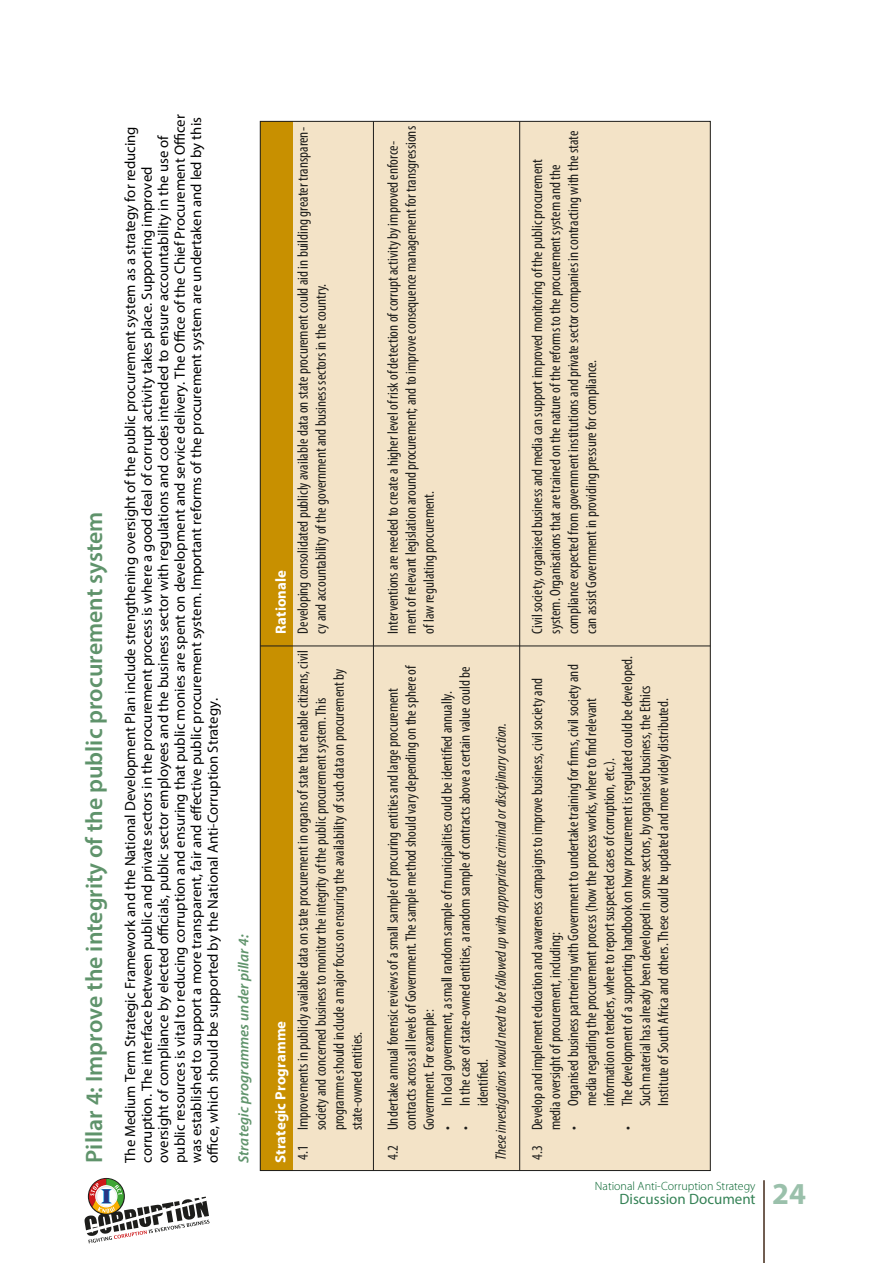
<style>
.page{position:relative;width:893px;height:1263px;background:#fff}
.page>*{position:absolute;margin:0;border:0;box-sizing:border-box;transform-origin:0 0}
.t1{font:600 23.7px "Myriad Pro";color:#5f936b}
.t2{font:condensed 15px/18px "Myriad Pro";color:#1d1d1b}
.t3{font:italic condensed 15px "Myriad Pro";color:#1d1d1b}
.t4{font:15px "Myriad Pro";color:rgb(0 98 43/.8)}
.t5{font:14.7px/16.5px "Myriad Pro";color:#000101}
.t6{font:italic 600 14.7px "Myriad Pro";letter-spacing:.01em;color:#5f936b}
.t7{font:700 14.7px "Myriad Pro";letter-spacing:.01em;color:#fff}
.t8{font:300 12px "Myriad Pro";color:#00622b}
.s1{font-weight:700;font-size:30.6px;color:rgb(0 98 43/.4)}
</style>
<div class="page">
<hr style="left:763px;top:1180px;width:2px;height:83px;background:#432919">
<svg style="left:84px;top:1178px;width:126px;height:65px"></svg>
<div style="left:260px;top:121px;width:33px;height:1049px;background:#c89000"></div>
<div style="left:293px;top:121px;width:417px;height:1049px;background:#f3e3c7"></div>
<hr style="left:260px;top:645px;width:450px;height:1px;background:#1d1d1b">
<hr style="left:373px;top:121px;width:1px;height:1049px;background:#1d1d1b">
<hr style="left:519px;top:121px;width:1px;height:1049px;background:#1d1d1b">
<p class="t1" style="left:79px;top:1163px;width:653px;rotate:-90deg">Pillar 4: Improve the integrity of the public procurement system</p>
<p class="t5" style="left:122px;top:1163px;width:1050px;rotate:-90deg">The Medium Term Strategic Framework and the National Development Plan include strengthening oversight of the public procurement system as a strategy for reducing corruption. The interface between public and private sectors in the procurement process is where a good deal of corrupt activity takes place. Supporting improved oversight of compliance by elected o cials, public sector employees and the business sector with regulations and codes intended to ensure accountability in the use of public resources is vital to reducing corruption and ensuring that public monies are spent on development and service delivery. The O ce of the Chief Procurement O cer was established to support a more transparent, fair and e ective public procurement system. Important reforms of the procurement system are undertaken and led by this o ce, which should be supported by the National Anti-Corruption Strategy.</p>
<p class="t6" style="left:234px;top:1163px;width:230px;rotate:-90deg">Strategic programmes under pillar 4:</p>
<p class="t7" style="left:271px;top:634px;width:65px;rotate:-90deg">Rationale</p>
<p class="t7" style="left:271px;top:1163px;width:144px;rotate:-90deg">Strategic Programme</p>
<p class="t2" style="left:294px;top:634px;width:508px;rotate:-90deg">Developing consolidated publicly available data on state procurement could aid in building greater transparen&shy;cy and accountability of the government and business sectors in the country.</p>
<p class="t2" style="left:384px;top:634px;width:509px;rotate:-90deg">Interventions are needed to create a higher level of risk of detection of corrupt activity by improved enforce&shy;ment of relevant legislation around procurement; and to improve consequence management for transgressions of law regulating procurement.</p>
<p class="t2" style="left:528px;top:634px;width:504px;rotate:-90deg">Civil society, organised business and media can support improved monitoring of the public procurement system. Organisations that are trained on the nature of the reforms to the procurement system and the compliance expected from government institutions and private sector companies in contracting with the state can assist Government in providing pressure for compliance.</p>
<p class="t2" style="left:294px;top:1130px;width:481px;text-indent:-30px;rotate:-90deg">4.1 Improvements in publicly available data on state procurement in organs of state that enable citizens, civil society and concerned business to monitor the integrity of the public procurement system. This programme should include a major focus on ensuring the availability of such data on procurement by state-owned entities.</p>
<p class="t2" style="left:384px;top:1130px;width:467px;text-indent:-30px;rotate:-90deg">4.2 Undertake annual forensic reviews of a small sample of procuring entities and large procurement contracts across all levels of Government. The sample method should vary depending on the sphere of<br>Government. For example:</p>
<p class="t2" style="left:456px;top:1130px;width:465px;rotate:-90deg">• In the case of state-owned entities, a random sample of contracts above a certain value could be</p>
<p class="t2" style="left:438px;top:1130px;width:441px;rotate:-90deg">• In local government, a small random sample of municipalities could be identified annually.</p>
<p class="t3" style="left:492px;top:1160px;width:439px;rotate:-90deg">These investigations would need to be followed up with appropriate criminal or disciplinary action.</p>
<p class="t2" style="left:474px;top:1106px;width:49px;rotate:-90deg">identi ed.</p>
<p class="t2" style="left:564px;top:1106px;width:443px;text-indent:-24px;rotate:-90deg">• Organised business partnering with Government to undertake training for firms, civil society and media regarding the procurement process (how the process works, where to nd relevant information on tenders, where to report suspected cases of corruption, etc.).</p>
<p class="t2" style="left:618px;top:1106px;width:451px;text-indent:-24px;rotate:-90deg">• The development of a supporting handbook on how procurement is regulated could be developed.<br>Such material has already been developed in some sectors, by organised business, the Ethics<br>Institute of South Africa and others. These could be updated and more widely distributed.</p>
<p class="t2" style="left:528px;top:1130px;width:454px;text-indent:-30px;rotate:-90deg">4.3 Develop and implement education and awareness campaigns to improve business, civil society and media oversight of procurement, including:</p>
<p class="t8" style="left:595px;top:1180px;width:162px">National Anti-Corruption Strategy</p>
<p class="t4" style="left:619px;top:1189px;width:188px">Discussion Document <span class="s1">24</span></p>
</div>
